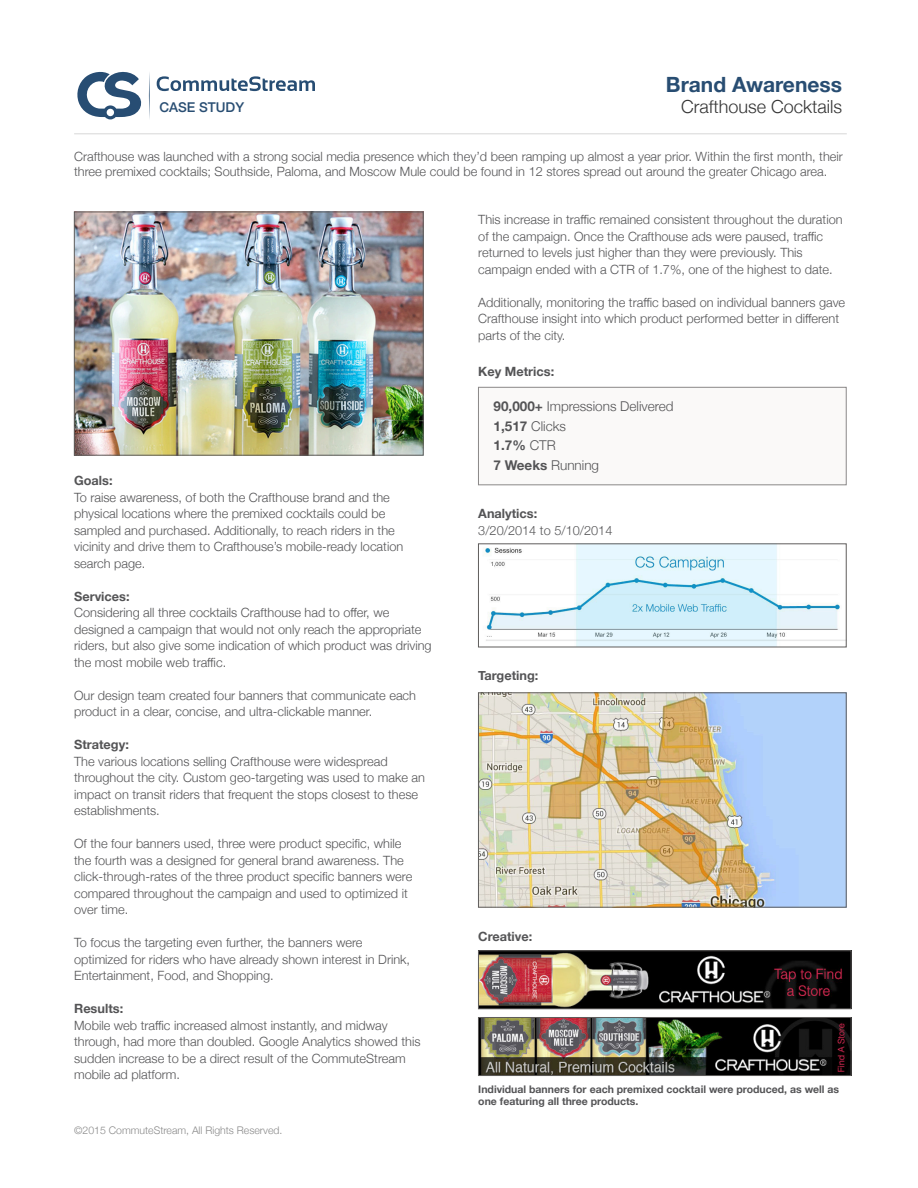
<style>
.page{position:relative;width:918px;height:1188px;background:#fff}
.page>*{position:absolute;margin:0;border:0;box-sizing:border-box;transform-origin:0 0}
.t1{font:700 21px "Helvetica Neue";color:#284d72}
.t2{font:300 18px "Helvetica Neue";color:#353535}
.t3{font:300 13.5px "Helvetica Neue";color:#545456}
.t4{font:500 13.5px "Helvetica Neue";color:#294e73}
.t5{font:700 13.5px "Helvetica Neue";color:#545456}
.t6{font:300 12.75px/16.5px "Helvetica Neue";color:#545456}
.t7{font:700 12.75px "Helvetica Neue";color:#545456}
.t8{font:700 10.5px/12.6px "Helvetica Neue";color:#545456}
.t9{font:300 10.5px "Helvetica Neue";color:#8a8a8a}
.s1{font-weight:700}
.s2{font-weight:300}
</style>
<div class="page">
<hr style="left:74px;top:133px;width:773px;height:1px;background:#656668">
<div style="left:478px;top:387px;width:368px;height:98px;background:#faf9f8"></div>
<div style="left:478px;top:387px;width:368px;height:98px;border:1px solid #8a8888"></div>
<img style="left:480px;top:695px;width:364px;height:210px">
<img style="left:480px;top:1019px;width:369px;height:55px">
<div style="left:478px;top:1017px;width:373px;height:59px;border:1px solid #5f5d5c"></div>
<img style="left:480px;top:953px;width:369px;height:54px">
<div style="left:478px;top:951px;width:373px;height:58px;border:1px solid #5f5d5c"></div>
<img style="left:483px;top:546px;width:361px;height:99px">
<img style="left:76px;top:214px;width:345px;height:239px">
<div style="left:74px;top:212px;width:349px;height:243px;border:1px solid #5f5d5c"></div>
<svg style="left:157px;top:76px;width:158px;height:15px"></svg>
<svg style="left:77px;top:71px;width:73px;height:49px"></svg>
<p class="t1" style="left:666px;top:68px;width:178px">Brand Awareness</p>
<p class="t4" style="left:159px;top:96px;width:86px">CASE STUDY</p>
<p class="t2" style="left:681px;top:92px;width:163px">Crafthouse Cocktails</p>
<p class="t6" style="left:74px;top:147px;width:770px;line-height:15.3px">Crafthouse was launched with a strong social media presence which they’d been ramping up almost a year prior. Within the first month, their three premixed cocktails; Southside, Paloma, and Moscow Mule could be found in 12 stores spread out around the greater Chicago area.</p>
<p class="t6" style="left:478px;top:210px;width:366px">This increase in traffic remained consistent throughout the duration of the campaign. Once the Crafthouse ads were paused, traffic returned to levels just higher than they were previously. This campaign ended with a CTR of 1.7%, one of the highest to date.</p>
<p class="t6" style="left:478px;top:293px;width:368px">Additionally, monitoring the traffic based on individual banners gave<br>Crafthouse insight into which product performed better in different parts of the city.</p>
<p class="t7" style="left:74px;top:471px;width:40px">Goals:</p>
<p class="t6" style="left:74px;top:488px;width:331px">To raise awareness, of both the Crafthouse brand and the physical locations where the premixed cocktails could be sampled and purchased. Additionally, to reach riders in the vicinity and drive them to Crafthouse’s mobile-ready location search page.</p>
<p class="t7" style="left:74px;top:586px;width:57px">Services:</p>
<p class="t6" style="left:74px;top:604px;width:359px">Considering all three cocktails Crafthouse had to offer, we designed a campaign that would not only reach the appropriate riders, but also give some indication of which product was driving the most mobile web traffic.</p>
<p class="t6" style="left:74px;top:686px;width:343px">Our design team created four banners that communicate each product in a clear, concise, and ultra-clickable manner.</p>
<p class="t7" style="left:74px;top:735px;width:56px">Strategy:</p>
<p class="t6" style="left:74px;top:752px;width:352px">The various locations selling Crafthouse were widespread throughout the city. Custom geo-targeting was used to make an impact on transit riders that frequent the stops closest to these establishments.</p>
<p class="t6" style="left:74px;top:835px;width:340px">Of the four banners used, three were product specific, while the fourth was a designed for general brand awareness. The click-through-rates of the three product specific banners were compared throughout the campaign and used to optimized it over time.</p>
<p class="t6" style="left:74px;top:934px;width:338px">To focus the targeting even further, the banners were optimized for riders who have already shown interest in Drink,<br>Entertainment, Food, and Shopping.</p>
<p class="t7" style="left:74px;top:999px;width:51px">Results:</p>
<p class="t6" style="left:74px;top:1016px;width:348px">Mobile web traffic increased almost instantly, and midway through, had more than doubled. Google Analytics showed this sudden increase to be a direct result of the CommuteStream mobile ad platform.</p>
<p class="t9" style="left:74px;top:1122px;width:210px">©2015 CommuteStream, All Rights Reserved.</p>
<p class="t7" style="left:478px;top:361px;width:78px">Key Metrics:</p>
<p class="t3" style="left:494px;top:395px;width:181px"><span class="s1">90,000+</span> Impressions Delivered</p>
<p class="t3" style="left:494px;top:415px;width:74px"><span class="s1">1,517</span> Clicks</p>
<p class="t5" style="left:494px;top:435px;width:64px">1.7% <span class="s2">CTR</span></p>
<p class="t3" style="left:494px;top:454px;width:107px"><span class="s1">7 Weeks</span> Running</p>
<p class="t7" style="left:478px;top:504px;width:61px">Analytics:</p>
<p class="t6" style="left:478px;top:521px;width:136px">3/20/2014 to 5/10/2014</p>
<p class="t7" style="left:478px;top:666px;width:62px">Targeting:</p>
<p class="t7" style="left:478px;top:926px;width:56px">Creative:</p>
<p class="t8" style="left:478px;top:1083px;width:362px">Individual banners for each premixed cocktail were produced, as well as one featuring all three products.</p>
</div>
